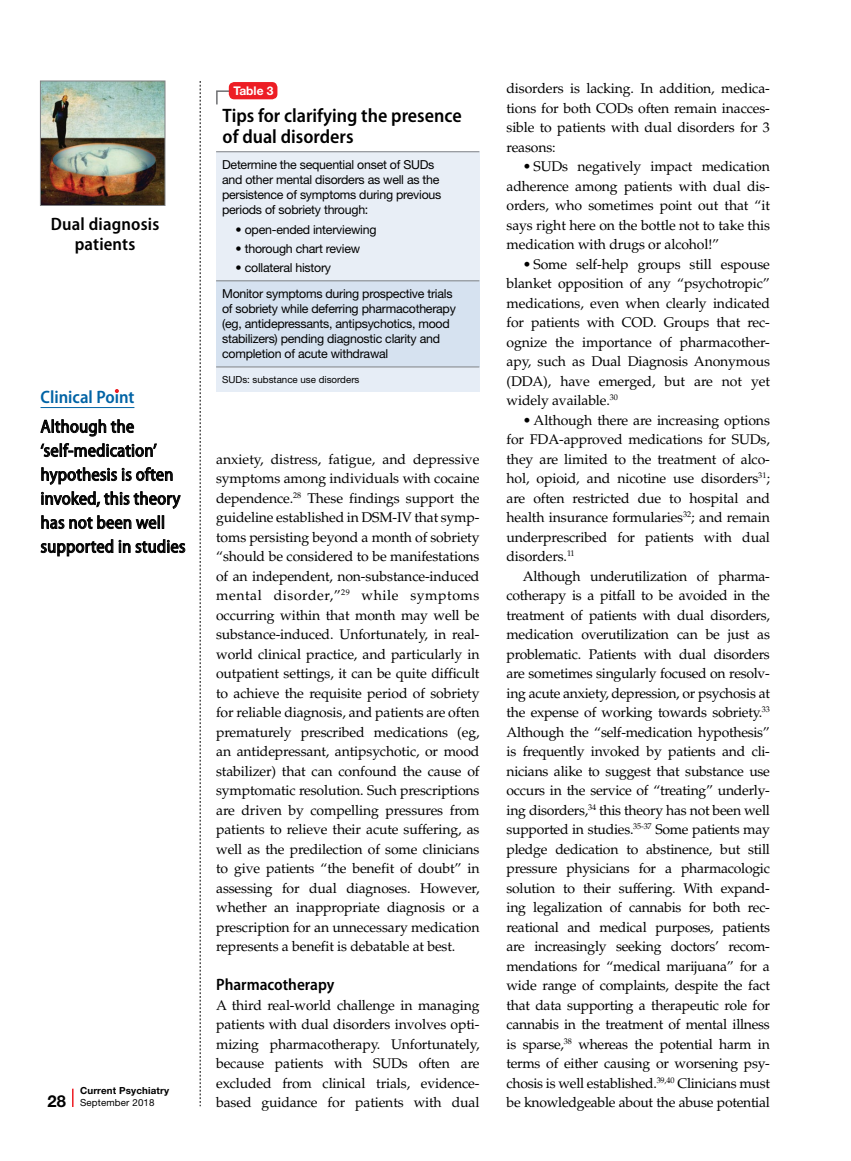
<style>
.page{position:relative;width:851px;height:1161px;background:#fff}
.page>*{position:absolute;margin:0;border:0;box-sizing:border-box;transform-origin:0 0}
.tabletitle{font:600 semi-condensed 19.5px/21px "Myriad Pro";color:#000}
.clinical_point{font:semi-condensed 18px/24px "Myriad Pro";letter-spacing:.01em;color:#000}
.t1{font:600 semi-condensed 18px/19.5px "Myriad Pro";letter-spacing:.01em;color:#000;text-align:center}
.t2{font:600 semi-condensed 18px "Myriad Pro";color:#0063a5}
.t3{font:600 semi-condensed 16.5px "Myriad Pro";color:#000}
.body_indent{font:14.1px/19.5px "Palatino LT Std";letter-spacing:-.01em;color:#000;text-align:justify}
.body{font:14.1px/19.5px "Palatino LT Std";letter-spacing:-.01em;color:#000;text-align:justify}
.tablebody{font:12.3px/15px "Helvetica Neue LT Std";letter-spacing:-.02em;color:#000}
.tabletitle_no{font:700 12px "Helvetica Neue LT Std";color:#fff}
.t4{font:700 9.75px/12px "Helvetica Neue LT Std";letter-spacing:.015em;color:#000}
.source{font:9.75px "Helvetica Neue LT Std";color:#000}
.s1{font-size:16.5px}
.s2{font-weight:400}
</style>
<div class="page">
<svg style="left:200px;top:81px;width:1px;height:1025px"></svg>
<img style="left:42px;top:83px;width:121px;height:121px">
<div style="left:40px;top:81px;width:125px;height:125px;border:1px solid #808285"></div>
<svg style="left:72px;top:1089px;width:2px;height:18px"></svg>
<hr style="left:40px;top:407px;width:94px;height:1px;background:#0063a5">
<svg style="left:40px;top:419px;width:94px;height:18px"></svg>
<svg style="left:41px;top:443px;width:116px;height:15px"></svg>
<svg style="left:41px;top:467px;width:132px;height:18px"></svg>
<svg style="left:41px;top:491px;width:140px;height:18px"></svg>
<svg style="left:41px;top:515px;width:123px;height:15px"></svg>
<svg style="left:41px;top:539px;width:72px;height:18px"></svg>
<svg style="left:119px;top:539px;width:66px;height:15px"></svg>
<svg style="left:115px;top:389px;width:4px;height:4px"></svg>
<svg style="left:216px;top:90px;width:16px;height:15px"></svg>
<div style="left:229px;top:82px;width:48px;height:17px;background:#ed1d24;border-radius:5px"></div>
<div style="left:216px;top:152px;width:263px;height:129px;background:#e8eef6"></div>
<div style="left:216px;top:281px;width:263px;height:86px;background:#d6e2f0"></div>
<div style="left:216px;top:367px;width:263px;height:24px;background:#e6edf6"></div>
<hr style="left:216px;top:367px;width:263px;height:1px;background:#808285">
<hr style="left:216px;top:152px;width:263px;height:1px;background:#808285">
<hr style="left:216px;top:281px;width:263px;height:1px;background:#808285">
<p class="t1" style="left:51px;top:214px;width:110px">Dual diagnosis patients</p>
<p class="t2" style="left:40px;top:386px;width:95px">Clinical Point</p>
<p class="clinical_point" style="left:40px;top:414px;width:146px">Although the ‘self-medication’ hypothesis is often invoked, this theory has not been well supported in studies</p>
<p class="t4" style="left:47px;top:1085px;width:123px;text-indent:33px">Current Psychiatry<br><span class="s1">28</span> <span class="s2">September 2018</span></p>
<p class="tabletitle_no" style="left:233px;top:83px;width:42px">Table 3</p>
<p class="tabletitle" style="left:222px;top:105px;width:240px">Tips for clarifying the presence of dual disorders</p>
<p class="tablebody" style="left:222px;top:157px;width:221px">Determine the sequential onset of SUDs and other mental disorders as well as the persistence of symptoms during previous periods of sobriety through:</p>
<p class="tablebody" style="left:236px;top:222px;width:142px">• open-ended interviewing</p>
<p class="tablebody" style="left:236px;top:241px;width:126px">• thorough chart review</p>
<p class="tablebody" style="left:236px;top:260px;width:97px">• collateral history</p>
<p class="tablebody" style="left:222px;top:286px;width:235px">Monitor symptoms during prospective trials of sobriety while deferring pharmacotherapy (eg, antidepressants, antipsychotics, mood stabilizers) pending diagnostic clarity and completion of acute withdrawal</p>
<p class="source" style="left:222px;top:373px;width:139px">SUDs: substance use disorders</p>
<p class="body_indent" style="left:216px;top:449px;width:265px">anxiety, distress, fatigue, and depressive symptoms among individuals with cocaine dependence.<sup>28</sup> These findings support the guideline established in DSM-IV that symp&shy;toms persisting beyond a month of sobriety “should be considered to be manifestations of an independent, non-substance-induced mental disorder,”<sup>29</sup> while symptoms occurring within that month may well be substance-induced. Unfortunately, in real&shy;world clinical practice, and particularly in outpatient settings, it can be quite difficult to achieve the requisite period of sobriety for reliable diagnosis, and patients are often prematurely prescribed medications (eg, an antidepressant, antipsychotic, or mood stabilizer) that can confound the cause of symptomatic resolution. Such prescriptions are driven by compelling pressures from patients to relieve their acute suffering, as well as the predilection of some clinicians to give patients “the benefit of doubt” in assessing for dual diagnoses. However, whether an inappropriate diagnosis or a prescription for an unnecessary medication represents a benefit is debatable at best.</p>
<p class="t3" style="left:216px;top:974px;width:120px">Pharmacotherapy</p>
<p class="body" style="left:216px;top:995px;width:265px">A third real-world challenge in managing patients with dual disorders involves opti&shy;mizing pharmacotherapy. Unfortunately, because patients with SUDs often are excluded from clinical trials, evidence&shy;based guidance for patients with dual</p>
<p class="body" style="left:506px;top:79px;width:265px">disorders is lacking. In addition, medica&shy;tions for both CODs often remain inacces&shy;sible to patients with dual disorders for 3 reasons:</p>
<p class="body_indent" style="left:506px;top:157px;width:265px;text-indent:16px">• SUDs negatively impact medication adherence among patients with dual dis&shy;orders, who sometimes point out that “it says right here on the bottle not to take this medication with drugs or alcohol!”</p>
<p class="body_indent" style="left:506px;top:254px;width:265px;text-indent:16px">• Some self-help groups still espouse blanket opposition of any “psychotropic” medications, even when clearly indicated for patients with COD. Groups that rec&shy;ognize the importance of pharmacother&shy;apy, such as Dual Diagnosis Anonymous (DDA), have emerged, but are not yet widely available.<sup>30</sup></p>
<p class="body_indent" style="left:506px;top:410px;width:265px;text-indent:16px">• Although there are increasing options for FDA-approved medications for SUDs, they are limited to the treatment of alco&shy;hol, opioid, and nicotine use disorders<sup>31</sup>; are often restricted due to hospital and health insurance formularies<sup>32</sup>; and remain underprescribed for patients with dual disorders.<sup>11</sup></p>
<p class="body_indent" style="left:506px;top:566px;width:265px;text-indent:16px">Although underutilization of pharma&shy;cotherapy is a pitfall to be avoided in the treatment of patients with dual disorders, medication overutilization can be just as problematic. Patients with dual disorders are sometimes singularly focused on resolv&shy;ing acute anxiety, depression, or psychosis at the expense of working towards sobriety.<sup>33<br></sup>Although the “self-medication hypothesis” is frequently invoked by patients and cli&shy;nicians alike to suggest that substance use occurs in the service of “treating” underly&shy;ing disorders,<sup>34</sup> this theory has not been well supported in studies.<sup>35-37</sup> Some patients may pledge dedication to abstinence, but still pressure physicians for a pharmacologic solution to their suffering. With expand&shy;ing legalization of cannabis for both rec&shy;reational and medical purposes, patients are increasingly seeking doctors’ recom&shy;mendations for “medical marijuana” for a wide range of complaints, despite the fact that data supporting a therapeutic role for cannabis in the treatment of mental illness is sparse,<sup>38</sup> whereas the potential harm in terms of either causing or worsening psy&shy;chosis is well established.<sup>39,40</sup> Clinicians must be knowledgeable about the abuse potential</p>
</div>
